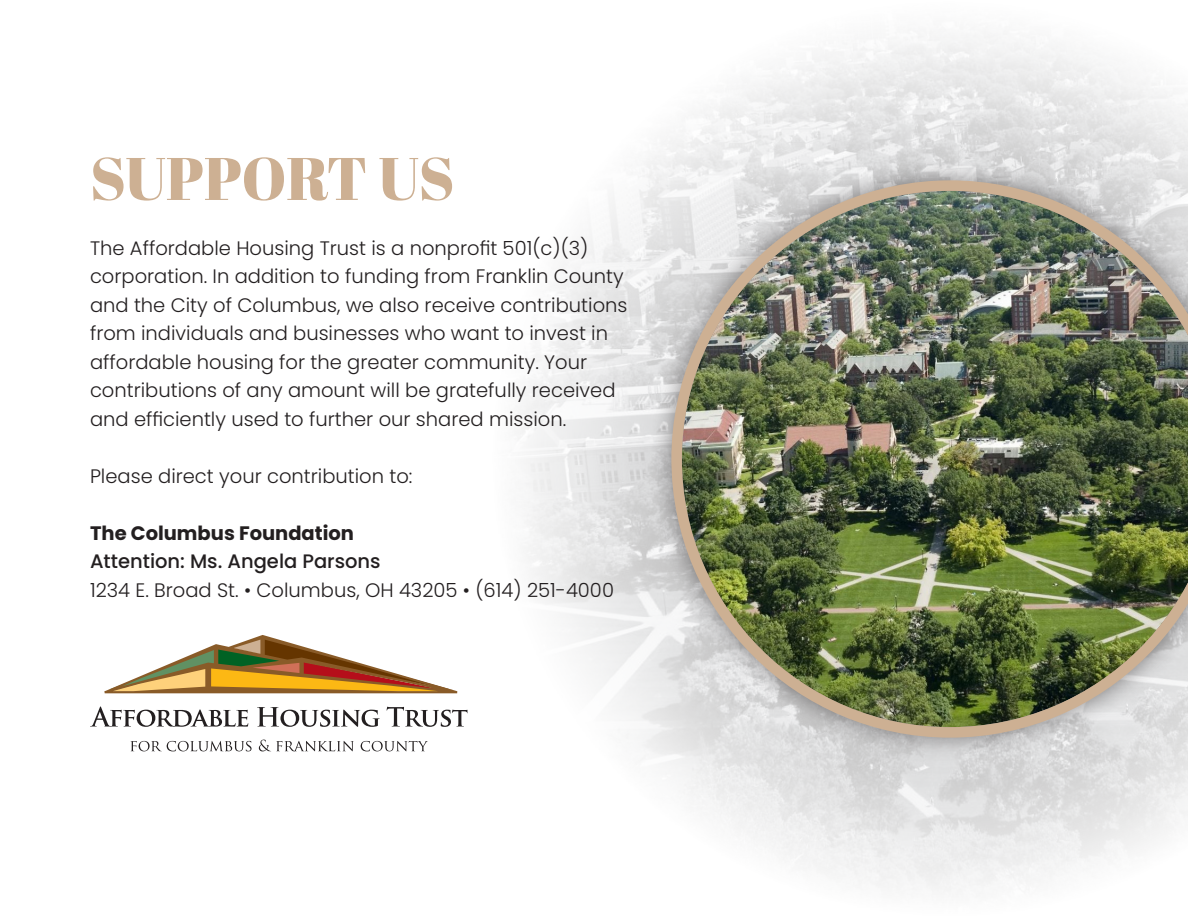
<style>
.page{position:relative;width:1188px;height:918px;background:#fff}
.page>*{position:absolute;margin:0;border:0;box-sizing:border-box;transform-origin:0 0}
.t1{font:60px "Abril Fatface";letter-spacing:-.01em;color:#cdb093}
.t2{font:300 19.5px/28.5px "Poppins";color:#231f20}
.t3{font:500 19.5px "Poppins";color:#231f20}
.t4{font:700 19.5px "Poppins";color:#231f20}
</style>
<div class="page">
<img style="left:518px;top:33px;width:670px;height:858px">
<div style="left:649px;top:158px;width:539px;height:602px;background:#231f20;opacity:.5"></div>
<img style="left:671px;top:180px;width:517px;height:558px">
<svg style="left:104px;top:635px;width:353px;height:58px"></svg>
<svg style="left:90px;top:706px;width:158px;height:21px"></svg>
<svg style="left:257px;top:707px;width:123px;height:20px"></svg>
<svg style="left:387px;top:707px;width:80px;height:20px"></svg>
<svg style="left:131px;top:741px;width:121px;height:10px"></svg>
<svg style="left:259px;top:740px;width:95px;height:11px"></svg>
<svg style="left:361px;top:741px;width:67px;height:10px"></svg>
<p class="t1" style="left:90px;top:136px;width:366px">SUPPORT US</p>
<p class="t2" style="left:90px;top:234px;width:539px">The Affordable Housing Trust is a nonprofit 501(c)(3) corporation. In addition to funding from Franklin County and the City of Columbus, we also receive contributions from individuals and businesses who want to invest in affordable housing for the greater community. Your contributions of any amount will be gratefully received and efficiently used to further our shared mission.</p>
<p class="t2" style="left:90px;top:462px;width:324px">Please direct your contribution to:</p>
<p class="t4" style="left:90px;top:522px;width:266px">The Columbus Foundation</p>
<p class="t3" style="left:90px;top:550px;width:292px">Attention: Ms. Angela Parsons</p>
<p class="t2" style="left:90px;top:576px;width:526px">1234 E. Broad St. • Columbus, OH 43205 • (614) 251-4000</p>
</div>
